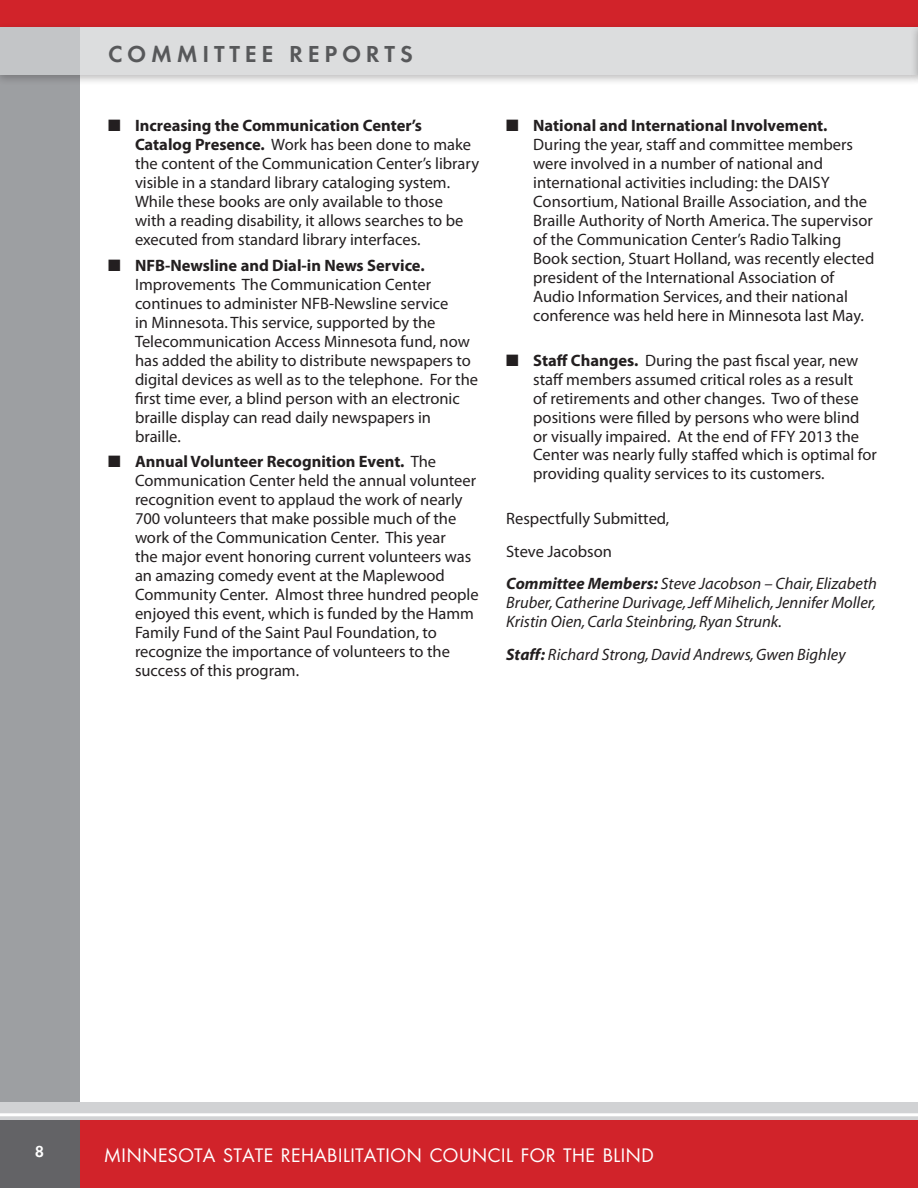
<style>
.page{position:relative;width:918px;height:1188px;background:#fff}
.page>*{position:absolute;margin:0;border:0;box-sizing:border-box;transform-origin:0 0}
.HEADING_IN_BOX{font:600 24px "Futura T";letter-spacing:.2em;color:#57585a}
.t1{font:20.4px "Futura T";color:#fff}
.t2{font:16.5px/18.9px "Myriad Pro";color:#231f20}
.Body_Text{font:italic 16.5px/19px "Myriad";color:#231f20;text-align:justify}
.Body_Text-2{font:16.5px "Myriad";color:#231f20}
.t3{font:600 16.5px "Futura T";color:#fff}
.s1{font-weight:700}
</style>
<div class="page">
<div style="left:0;top:0;width:918px;height:27px;background:#d1232a"></div>
<div style="left:0;top:27px;width:79px;height:1076px;background:#9d9fa2"></div>
<div style="left:0;top:1103px;width:918px;height:17px;background:#d1d2d4"></div>
<div style="left:0;top:1120px;width:918px;height:68px;background:#d1232a"></div>
<hr style="left:0;top:1113px;width:918px;height:3px;background:#fff">
<div style="left:0;top:1120px;width:79px;height:68px;background:#636366"></div>
<div style="left:0;top:22px;width:918px;height:64px;background:#231f20;opacity:.4"></div>
<svg style="left:0;top:27px;width:910px;height:48px;fill:#dcddde"></svg>
<div style="left:910px;top:22px;width:8px;height:64px;background:#231f20;opacity:.4"></div>
<hr style="left:917px;top:27px;width:1px;height:48px;background:#d1d2d4">
<p class="HEADING_IN_BOX" style="left:108px;top:40px;width:306px">COMMITTEE REPORTS</p>
<p class="t2" style="left:135px;top:116px;width:346px;text-indent:-27px">■ <span class="s1">Increasing the Communication Center’s Catalog Presence.</span> Work has been done to make the content of the Communication Center’s library visible in a standard library cataloging system.<br>While these books are only available to those<br>with a reading disability, it allows searches to be executed from standard library interfaces.</p>
<p class="t2" style="left:135px;top:256px;width:345px;text-indent:-27px">■ <span class="s1">NFB-Newsline and Dial-in News Service.<br></span>Improvements The Communication Center continues to administer NFB-Newsline service<br>in Minnesota. This service, supported by the Telecommunication Access Minnesota fund, now has added the ability to distribute newspapers to digital devices as well as to the telephone. For the first time ever, a blind person with an electronic braille display can read daily newspapers in braille.</p>
<p class="t2" style="left:135px;top:452px;width:345px;text-indent:-27px">■ <span class="s1">Annual Volunteer Recognition Event.</span> The Communication Center held the annual volunteer recognition event to applaud the work of nearly 700 volunteers that make possible much of the work of the Communication Center. This year<br>the major event honoring current volunteers was an amazing comedy event at the Maplewood Community Center. Almost three hundred people enjoyed this event, which is funded by the Hamm Family Fund of the Saint Paul Foundation, to recognize the importance of volunteers to the success of this program.</p>
<p class="t2" style="left:533px;top:116px;width:343px;text-indent:-27px">■ <span class="s1">National and International Involvement.<br></span>During the year, staff and committee members were involved in a number of national and international activities including: the DAISY Consortium, National Braille Association, and the Braille Authority of North America. The supervisor of the Communication Center’s Radio Talking Book section, Stuart Holland, was recently elected president of the International Association of Audio Information Services, and their national conference was held here in Minnesota last May.</p>
<p class="t2" style="left:533px;top:350px;width:345px;text-indent:-27px">■ <span class="s1">Staff Changes.</span> During the past fiscal year, new staff members assumed critical roles as a result<br>of retirements and other changes. Two of these positions were filled by persons who were blind or visually impaired. At the end of FFY 2013 the Center was nearly fully staffed which is optimal for providing quality services to its customers.</p>
<p class="Body_Text-2" style="left:506px;top:510px;width:165px">Respectfully Submitted,</p>
<p class="Body_Text-2" style="left:506px;top:543px;width:107px">Steve Jacobson</p>
<p class="Body_Text" style="left:506px;top:575px;width:372px"><span class="s1">Committee Members:</span> Steve Jacobson – Chair, Elizabeth Bruber, Catherine Durivage, Jeff Mihelich, Jennifer Moller, Kristin Oien, Carla Steinbring, Ryan Strunk.</p>
<p class="Body_Text" style="left:506px;top:645px;width:341px"><span class="s1">Staff:</span> Richard Strong, David Andrews, Gwen Bighley</p>
<p class="t3" style="left:35px;top:1142px;width:11px">8</p>
<p class="t1" style="left:104px;top:1144px;width:552px">MINNESOTA STATE REHABILITATION COUNCIL FOR THE BLIND</p>
</div>
